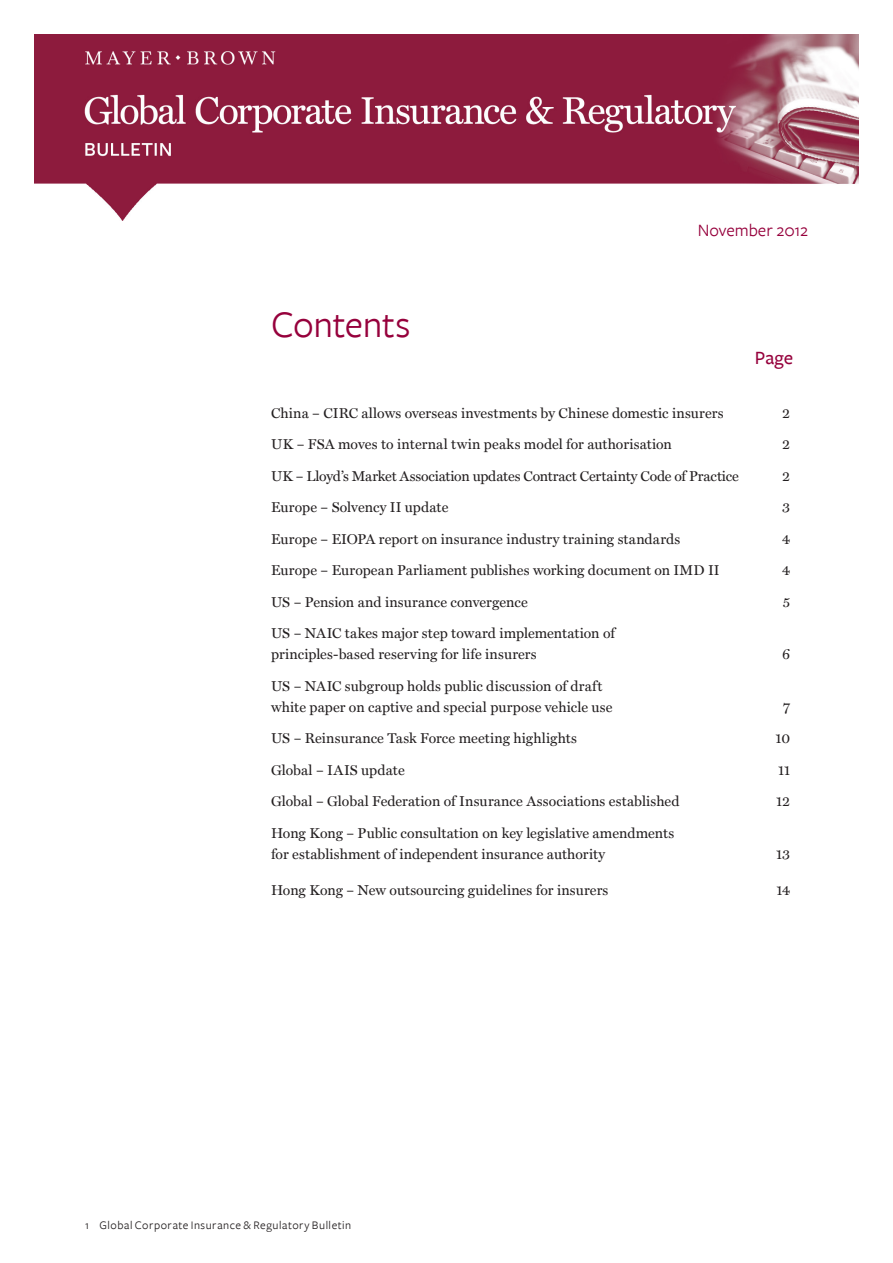
<style>
.page{position:relative;width:893px;height:1263px;background:#fff}
.page>*{position:absolute;margin:0;border:0;box-sizing:border-box;transform-origin:0 0}
.Headings_L1_Subhead{font:39px "Freight Sans";letter-spacing:-.01em;color:#96013c}
.t1{font:500 19.5px "Freight Sans";color:#96013c}
.Date{font:18px "Freight Sans";letter-spacing:-.005em;color:#96013c}
.Body_copy{font:14.25px/21px "Miller Text";letter-spacing:.005em;color:#231f20}
.t2{font:12px "Freight Sans";letter-spacing:.045em;color:#231f20}
</style>
<div class="page">
<img style="left:34px;top:34px;width:825px;height:186px">
<p class="Headings_L1_Subhead" style="left:271px;top:304px;width:141px">Contents</p>
<p class="Date" style="left:698px;top:220px;width:112px">November 2012</p>
<p class="t1" style="left:755px;top:347px;width:40px">Page</p>
<p class="Body_copy" style="left:271px;top:402px;width:454px">China – CIRC allows overseas investments by Chinese domestic insurers</p>
<p class="Body_copy" style="left:782px;top:402px;width:9px">2</p>
<p class="Body_copy" style="left:271px;top:434px;width:402px">UK – FSA moves to internal twin peaks model for authorisation</p>
<p class="Body_copy" style="left:782px;top:434px;width:9px">2</p>
<p class="Body_copy" style="left:271px;top:465px;width:469px">UK – Lloyd’s Market Association updates Contract Certainty Code of Practice</p>
<p class="Body_copy" style="left:782px;top:465px;width:9px">2</p>
<p class="Body_copy" style="left:271px;top:497px;width:179px">Europe – Solvency II update</p>
<p class="Body_copy" style="left:782px;top:497px;width:10px">3</p>
<p class="Body_copy" style="left:271px;top:528px;width:411px">Europe – EIOPA report on insurance industry training standards</p>
<p class="Body_copy" style="left:782px;top:528px;width:10px">4</p>
<p class="Body_copy" style="left:271px;top:560px;width:450px">Europe – European Parliament publishes working document on IMD II</p>
<p class="Body_copy" style="left:782px;top:560px;width:10px">4</p>
<p class="Body_copy" style="left:271px;top:591px;width:258px">US – Pension and insurance convergence</p>
<p class="Body_copy" style="left:783px;top:591px;width:9px">5</p>
<p class="Body_copy" style="left:271px;top:623px;width:346px">US – NAIC takes major step toward implementation of principles-based reserving for life insurers</p>
<p class="Body_copy" style="left:782px;top:644px;width:10px">6</p>
<p class="Body_copy" style="left:271px;top:675px;width:343px">US – NAIC subgroup holds public discussion of draft white paper on captive and special purpose vehicle use</p>
<p class="Body_copy" style="left:783px;top:696px;width:9px">7</p>
<p class="Body_copy" style="left:271px;top:728px;width:307px">US – Reinsurance Task Force meeting highlights</p>
<p class="Body_copy" style="left:776px;top:728px;width:16px">10</p>
<p class="Body_copy" style="left:271px;top:759px;width:135px">Global – IAIS update</p>
<p class="Body_copy" style="left:778px;top:759px;width:13px">11</p>
<p class="Body_copy" style="left:271px;top:791px;width:410px">Global – Global Federation of Insurance Associations established</p>
<p class="Body_copy" style="left:776px;top:791px;width:16px">12</p>
<p class="Body_copy" style="left:271px;top:822px;width:405px">Hong Kong – Public consultation on key legislative amendments for establishment of independent insurance authority</p>
<p class="Body_copy" style="left:776px;top:843px;width:16px">13</p>
<p class="Body_copy" style="left:271px;top:879px;width:339px">Hong Kong – New outsourcing guidelines for insurers</p>
<p class="Body_copy" style="left:776px;top:879px;width:15px">14</p>
<p class="t2" style="left:85px;top:1218px;width:268px">1 Global Corporate Insurance &amp; Regulatory Bulletin</p>
</div>
